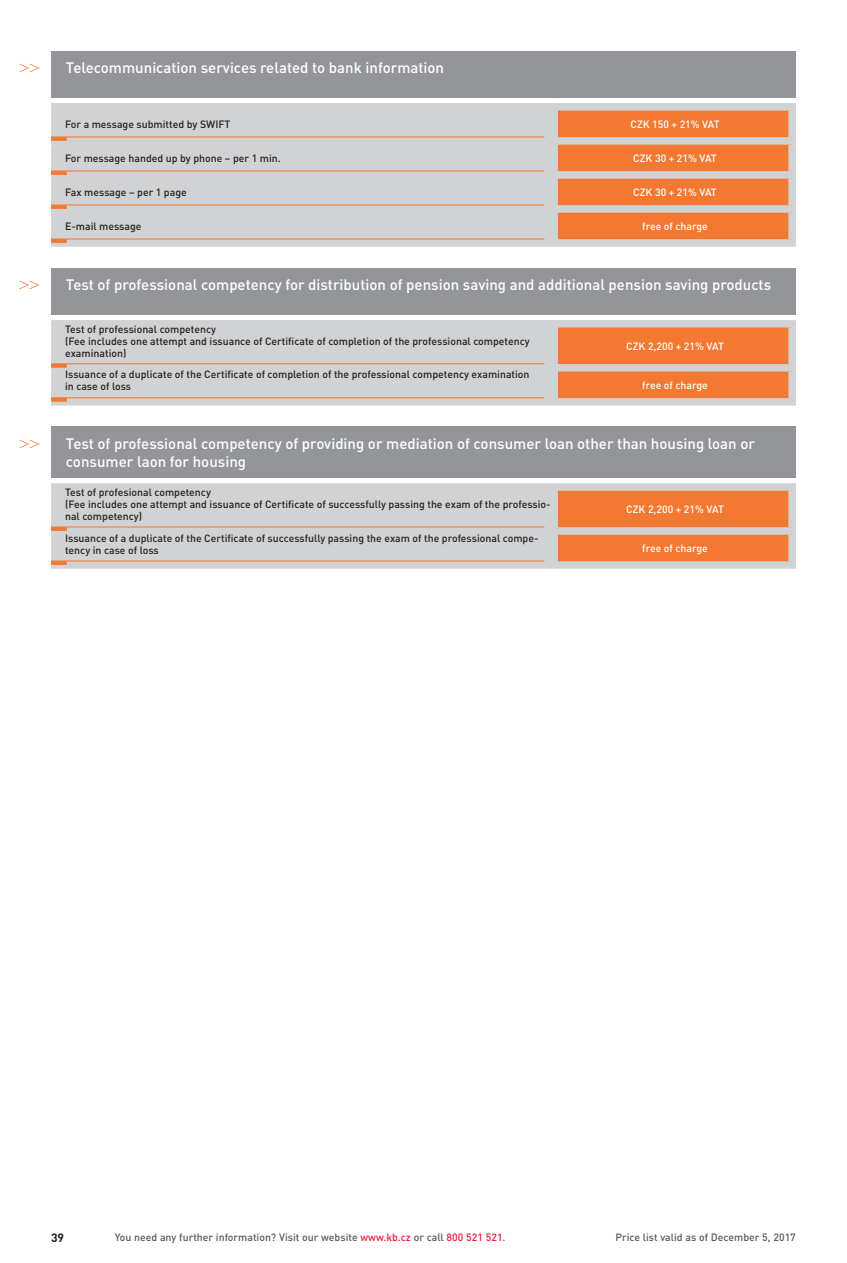
<style>
.page{position:relative;width:847px;height:1263px;background:#fff}
.page>*{position:absolute;margin:0;border:0;box-sizing:border-box;transform-origin:0 0}
.t1{font:18px "Times New Roman";color:#f37932}
.t2{font:500 15px/18px "DIN Pro";color:#fff}
.t3{font:700 12px "DIN Pro";color:#231f20}
.t4{font:500 10.5px/12px "DIN Pro";color:#231f20}
.t5{font:500 10.5px "DIN Pro";color:#fff}
.t6{font:500 10.5px "DIN Pro";color:#57585a}
.s1{color:#ed1a3a}
</style>
<div class="page">
<div style="left:51px;top:51px;width:744px;height:47px;background:#939598"></div>
<div style="left:51px;top:268px;width:744px;height:47px;background:#939598"></div>
<div style="left:59px;top:111px;width:498px;height:128px;background:#d1d2d4"></div>
<div style="left:557px;top:111px;width:231px;height:128px;background:#f37932"></div>
<div style="left:51px;top:103px;width:506px;height:8px;background:#d1d2d4"></div>
<div style="left:51px;top:111px;width:8px;height:26px;background:#d1d2d4"></div>
<div style="left:557px;top:103px;width:238px;height:8px;background:#d1d2d4"></div>
<div style="left:788px;top:111px;width:7px;height:26px;background:#d1d2d4"></div>
<div style="left:51px;top:137px;width:506px;height:8px;background:#d1d2d4"></div>
<div style="left:51px;top:145px;width:8px;height:26px;background:#d1d2d4"></div>
<div style="left:557px;top:137px;width:238px;height:8px;background:#d1d2d4"></div>
<div style="left:788px;top:145px;width:7px;height:26px;background:#d1d2d4"></div>
<div style="left:51px;top:171px;width:506px;height:8px;background:#d1d2d4"></div>
<div style="left:51px;top:179px;width:8px;height:26px;background:#d1d2d4"></div>
<div style="left:557px;top:171px;width:238px;height:8px;background:#d1d2d4"></div>
<div style="left:788px;top:179px;width:7px;height:26px;background:#d1d2d4"></div>
<div style="left:51px;top:205px;width:506px;height:8px;background:#d1d2d4"></div>
<div style="left:51px;top:213px;width:8px;height:26px;background:#d1d2d4"></div>
<div style="left:557px;top:205px;width:238px;height:8px;background:#d1d2d4"></div>
<div style="left:788px;top:213px;width:7px;height:26px;background:#d1d2d4"></div>
<div style="left:51px;top:239px;width:506px;height:8px;background:#d1d2d4"></div>
<div style="left:557px;top:239px;width:238px;height:8px;background:#d1d2d4"></div>
<svg style="left:59px;top:328px;width:729px;height:70px;background:#dbb59f"></svg>
<div style="left:51px;top:320px;width:506px;height:8px;background:#d1d2d4"></div>
<div style="left:51px;top:328px;width:8px;height:36px;background:#d1d2d4"></div>
<div style="left:557px;top:320px;width:238px;height:8px;background:#d1d2d4"></div>
<div style="left:788px;top:328px;width:7px;height:36px;background:#d1d2d4"></div>
<div style="left:51px;top:364px;width:506px;height:8px;background:#d1d2d4"></div>
<div style="left:51px;top:372px;width:8px;height:26px;background:#d1d2d4"></div>
<div style="left:557px;top:364px;width:238px;height:8px;background:#d1d2d4"></div>
<div style="left:788px;top:372px;width:7px;height:26px;background:#d1d2d4"></div>
<div style="left:51px;top:398px;width:506px;height:8px;background:#d1d2d4"></div>
<div style="left:557px;top:398px;width:238px;height:8px;background:#d1d2d4"></div>
<hr style="left:51px;top:136px;width:493px;height:1px;background:#f37932">
<svg style="left:51px;top:137px;width:16px;height:4px"></svg>
<hr style="left:51px;top:363px;width:493px;height:1px;background:#f37932">
<svg style="left:51px;top:364px;width:16px;height:4px"></svg>
<hr style="left:51px;top:170px;width:493px;height:2px;background:#f37932">
<svg style="left:51px;top:171px;width:16px;height:4px"></svg>
<hr style="left:51px;top:397px;width:493px;height:1px;background:#f37932">
<svg style="left:51px;top:398px;width:16px;height:4px"></svg>
<hr style="left:51px;top:204px;width:493px;height:1px;background:#f37932">
<svg style="left:51px;top:205px;width:16px;height:4px"></svg>
<hr style="left:51px;top:238px;width:493px;height:2px;background:#f37932">
<hr style="left:51px;top:239px;width:16px;height:4px;background:#f07f3e">
<div style="left:51px;top:427px;width:744px;height:51px;background:#939598"></div>
<svg style="left:59px;top:491px;width:729px;height:70px;background:#dbb59f"></svg>
<div style="left:51px;top:483px;width:506px;height:8px;background:#d1d2d4"></div>
<div style="left:51px;top:491px;width:8px;height:36px;background:#d1d2d4"></div>
<div style="left:557px;top:483px;width:238px;height:8px;background:#d1d2d4"></div>
<div style="left:788px;top:491px;width:7px;height:36px;background:#d1d2d4"></div>
<div style="left:51px;top:527px;width:506px;height:8px;background:#d1d2d4"></div>
<div style="left:51px;top:535px;width:8px;height:26px;background:#d1d2d4"></div>
<div style="left:557px;top:527px;width:238px;height:8px;background:#d1d2d4"></div>
<div style="left:788px;top:535px;width:7px;height:26px;background:#d1d2d4"></div>
<div style="left:51px;top:561px;width:506px;height:8px;background:#d1d2d4"></div>
<div style="left:557px;top:561px;width:238px;height:8px;background:#d1d2d4"></div>
<hr style="left:51px;top:526px;width:493px;height:1px;background:#f37932">
<svg style="left:51px;top:527px;width:16px;height:4px"></svg>
<hr style="left:51px;top:560px;width:493px;height:1px;background:#f37932">
<hr style="left:51px;top:561px;width:16px;height:4px;background:#f07f3e">
<h1 class="t1" style="left:19px;top:56px;width:22px">&gt;&gt;</h1>
<h2 class="t2" style="left:66px;top:58px;width:379px">Telecommunication services related to bank information</h2>
<p class="t4" style="left:65px;top:118px;width:167px">For a message submitted by SWIFT</p>
<p class="t5" style="left:630px;top:117px;width:91px">CZK 150 + 21% VAT</p>
<p class="t4" style="left:65px;top:152px;width:217px">For message handed up by phone – per 1 min.</p>
<p class="t5" style="left:633px;top:151px;width:85px">CZK 30 + 21% VAT</p>
<p class="t4" style="left:65px;top:186px;width:123px">Fax message – per 1 page</p>
<p class="t5" style="left:633px;top:185px;width:85px">CZK 30 + 21% VAT</p>
<p class="t4" style="left:65px;top:220px;width:78px">E-mail message</p>
<p class="t5" style="left:642px;top:219px;width:67px">free of charge</p>
<h1 class="t1" style="left:19px;top:273px;width:22px">&gt;&gt;</h1>
<h2 class="t2" style="left:66px;top:275px;width:706px">Test of professional competency for distribution of pension saving and additional pension saving products</h2>
<p class="t4" style="left:65px;top:323px;width:466px">Test of professional competency<br>(Fee includes one attempt and issuance of Certificate of completion of the professional competency examination)</p>
<p class="t5" style="left:626px;top:339px;width:99px">CZK 2,200 + 21% VAT</p>
<p class="t4" style="left:65px;top:368px;width:466px">Issuance of a duplicate of the Certificate of completion of the professional competency examination in case of loss</p>
<p class="t5" style="left:642px;top:378px;width:67px">free of charge</p>
<h1 class="t1" style="left:19px;top:432px;width:22px">&gt;&gt;</h1>
<h2 class="t2" style="left:66px;top:434px;width:690px">Test of professional competency of providing or mediation of consumer loan other than housing loan or consumer laon for housing</h2>
<p class="t4" style="left:65px;top:486px;width:487px">Test of profesional competency<br>(Fee includes one attempt and issuance of Certificate of successfully passing the exam of the professio&shy;nal competency)</p>
<p class="t5" style="left:626px;top:502px;width:99px">CZK 2,200 + 21% VAT</p>
<p class="t4" style="left:65px;top:531px;width:474px">Issuance of a duplicate of the Certificate of successfully passing the exam of the professional compe&shy;tency in case of loss</p>
<p class="t5" style="left:642px;top:541px;width:67px">free of charge</p>
<p class="t3" style="left:51px;top:1229px;width:15px">39</p>
<p class="t6" style="left:115px;top:1230px;width:392px">You need any further information? Visit our website <span class="s1">www.kb.cz</span> or call <span class="s1">800 521 521</span>.</p>
<p class="t6" style="left:615px;top:1230px;width:182px">Price list valid as of December 5, 2017</p>
</div>
